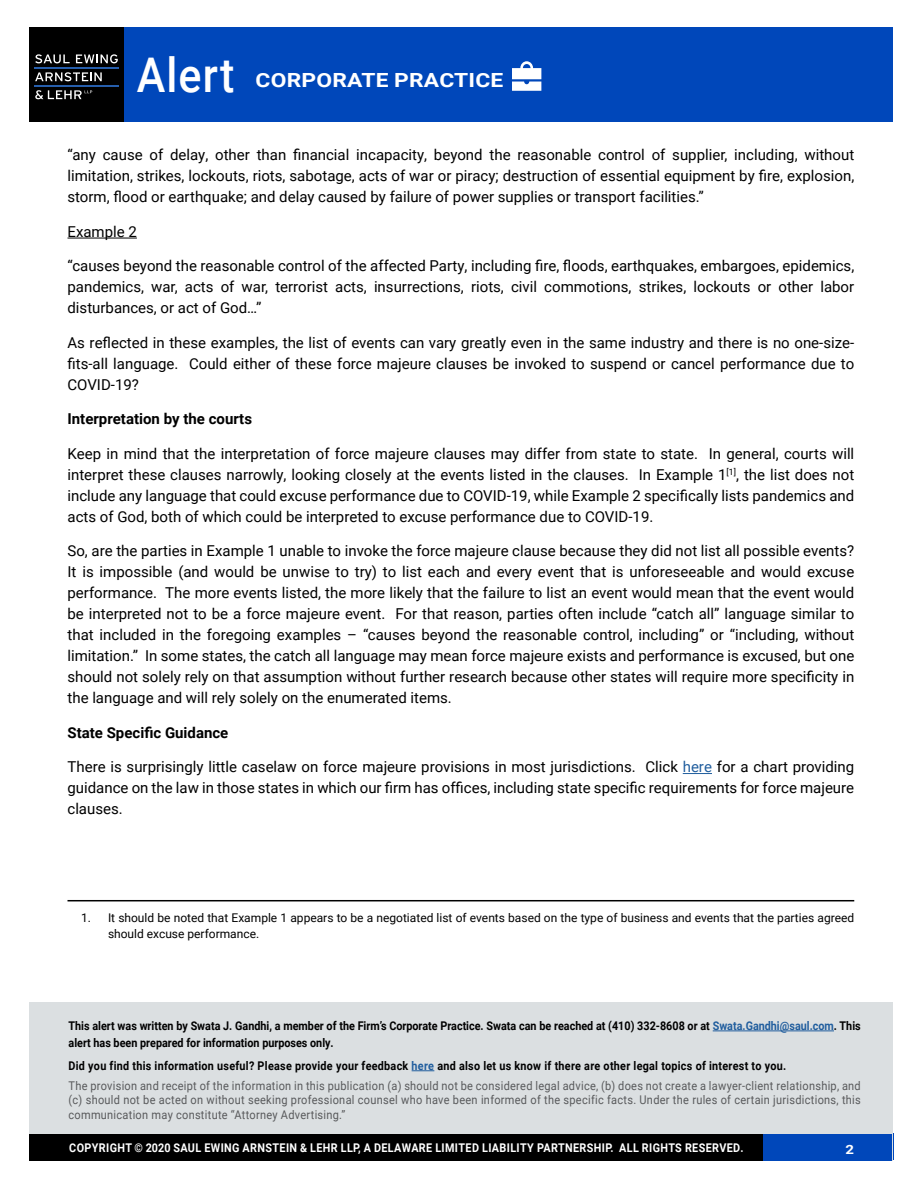
<style>
.page{position:relative;width:918px;height:1188px;background:#fff}
.page>*{position:absolute;margin:0;border:0;box-sizing:border-box;transform-origin:0 0}
.t1{font:500 47.85px "Roboto";letter-spacing:.025em;color:#fff;scale:.9 1}
.t2{font:700 19.5px "Roboto";letter-spacing:.01em;color:#fff;scale:1.17 1}
.t3{font:15px/21px "Roboto";color:#000;text-align:justify}
.t4{font:700 15px "Roboto";color:#000}
.t5{font:700 12.75px "Roboto";color:#fff;scale:1.17 1}
.t6{font:12px/19.8px "Roboto";letter-spacing:.025em;color:#58595b;scale:.92 1}
.t7{font:700 12px/16.5px "Roboto";color:#000;scale:.9 1}
.t8{font:12px/16.5px "Roboto";color:#000}
.t9{font:700 12px "Roboto";letter-spacing:.035em;color:#fff;scale:.9 1}
.s1{color:#215e9e}
.s2{font-weight:700;color:#000}
.s3{font-weight:700;color:#215e9e}
</style>
<div class="page">
<hr style="left:68px;top:238px;width:69px;height:1px;background:#000">
<svg style="left:683px;top:773px;width:29px;height:1px"></svg>
<div style="left:29px;top:27px;width:864px;height:95px;background:#0047ba"></div>
<div style="left:29px;top:27px;width:95px;height:95px;background:#000"></div>
<svg style="left:35px;top:54px;width:35px;height:9px"></svg>
<svg style="left:76px;top:54px;width:42px;height:9px"></svg>
<svg style="left:35px;top:72px;width:67px;height:9px"></svg>
<svg style="left:35px;top:90px;width:57px;height:9px"></svg>
<hr style="left:35px;top:67px;width:84px;height:2px;background:#265eac">
<hr style="left:35px;top:85px;width:84px;height:2px;background:#265eac">
<svg style="left:512px;top:61px;width:29px;height:30px"></svg>
<div style="left:30px;top:1002px;width:863px;height:159px;background:#dbdfe1"></div>
<hr style="left:713px;top:1031px;width:121px;height:1px;background:#215e9e">
<svg style="left:412px;top:1070px;width:22px;height:1px"></svg>
<div style="left:29px;top:1135px;width:735px;height:26px;background:#000"></div>
<div style="left:764px;top:1135px;width:128px;height:26px;background:#0047ba"></div>
<hr style="left:68px;top:900px;width:786px;height:1px;background:#000">
<h1 class="t1" style="left:137px;top:41px;width:110px">Alert</h1>
<h2 class="t2" style="left:256px;top:66px;width:213px">CORPORATE PRACTICE</h2>
<p class="t3" style="left:68px;top:144px;width:788px">“any cause of delay, other than financial incapacity, beyond the reasonable control of supplier, including, without limitation, strikes, lockouts, riots, sabotage, acts of war or piracy; destruction of essential equipment by fire, explosion, storm, flood or earthquake; and delay caused by failure of power supplies or transport facilities.”</p>
<p class="t3" style="left:68px;top:221px;width:71px">Example 2</p>
<p class="t3" style="left:68px;top:255px;width:788px">“causes beyond the reasonable control of the affected Party, including fire, floods, earthquakes, embargoes, epidemics, pandemics, war, acts of war, terrorist acts, insurrections, riots, civil commotions, strikes, lockouts or other labor disturbances, or act of God…”</p>
<p class="t3" style="left:68px;top:332px;width:788px">As reflected in these examples, the list of events can vary greatly even in the same industry and there is no one-size&shy;fits-all language. Could either of these force majeure clauses be invoked to suspend or cancel performance due to COVID-19?</p>
<p class="t4" style="left:68px;top:409px;width:186px">Interpretation by the courts</p>
<p class="t3" style="left:68px;top:443px;width:788px">Keep in mind that the interpretation of force majeure clauses may differ from state to state. In general, courts will interpret these clauses narrowly, looking closely at the events listed in the clauses. In Example 1<sup>[1]</sup>, the list does not include any language that could excuse performance due to COVID-19, while Example 2 specifically lists pandemics and acts of God, both of which could be interpreted to excuse performance due to COVID-19.</p>
<p class="t3" style="left:68px;top:540px;width:788px">So, are the parties in Example 1 unable to invoke the force majeure clause because they did not list all possible events?<br>It is impossible (and would be unwise to try) to list each and every event that is unforeseeable and would excuse performance. The more events listed, the more likely that the failure to list an event would mean that the event would be interpreted not to be a force majeure event. For that reason, parties often include “catch all” language similar to that included in the foregoing examples – “causes beyond the reasonable control, including” or “including, without limitation.” In some states, the catch all language may mean force majeure exists and performance is excused, but one should not solely rely on that assumption without further research because other states will require more specificity in the language and will rely solely on the enumerated items.</p>
<p class="t4" style="left:68px;top:722px;width:162px">State Specific Guidance</p>
<p class="t3" style="left:68px;top:756px;width:788px">There is surprisingly little caselaw on force majeure provisions in most jurisdictions. Click <span class="s1">here</span> for a chart providing guidance on the law in those states in which our firm has offices, including state specific requirements for force majeure clauses.</p>
<p class="t8" style="left:108px;top:909px;width:748px;text-indent:-27px">1. It should be noted that Example 1 appears to be a negotiated list of events based on the type of business and events that the parties agreed should excuse performance.</p>
<p class="t7" style="left:69px;top:1017px;width:882px">This alert was written by Swata J. Gandhi, a member of the Firm’s Corporate Practice. Swata can be reached at (410) 332-8608 or at <span class="s1">Swata.Gandhi@saul.com</span>. This alert has been prepared for information purposes only.</p>
<p class="t6" style="left:69px;top:1055px;width:863px"><span class="s2">Did you find this information useful? Please provide your feedback</span> <span class="s3">here</span> <span class="s2">and also let us know if there are other legal topics of interest to you.<br></span>The provision and receipt of the information in this publication (a) should not be considered legal advice, (b) does not create a lawyer-client relationship, and</p>
<p class="t6" style="left:69px;top:1092px;width:863px;line-height:14.4px">(c) should not be acted on without seeking professional counsel who have been informed of the specific facts. Under the rules of certain jurisdictions, this communication may constitute “Attorney Advertising.”</p>
<p class="t9" style="left:69px;top:1139px;width:751px">COPYRIGHT © 2020 SAUL EWING ARNSTEIN &amp; LEHR LLP, A DELAWARE LIMITED LIABILITY PARTNERSHIP. ALL RIGHTS RESERVED.</p>
<p class="t5" style="left:846px;top:1140px;width:9px">2</p>
<p class="t5" style="left:847px;top:1139px;width:9px">2</p>
</div>
